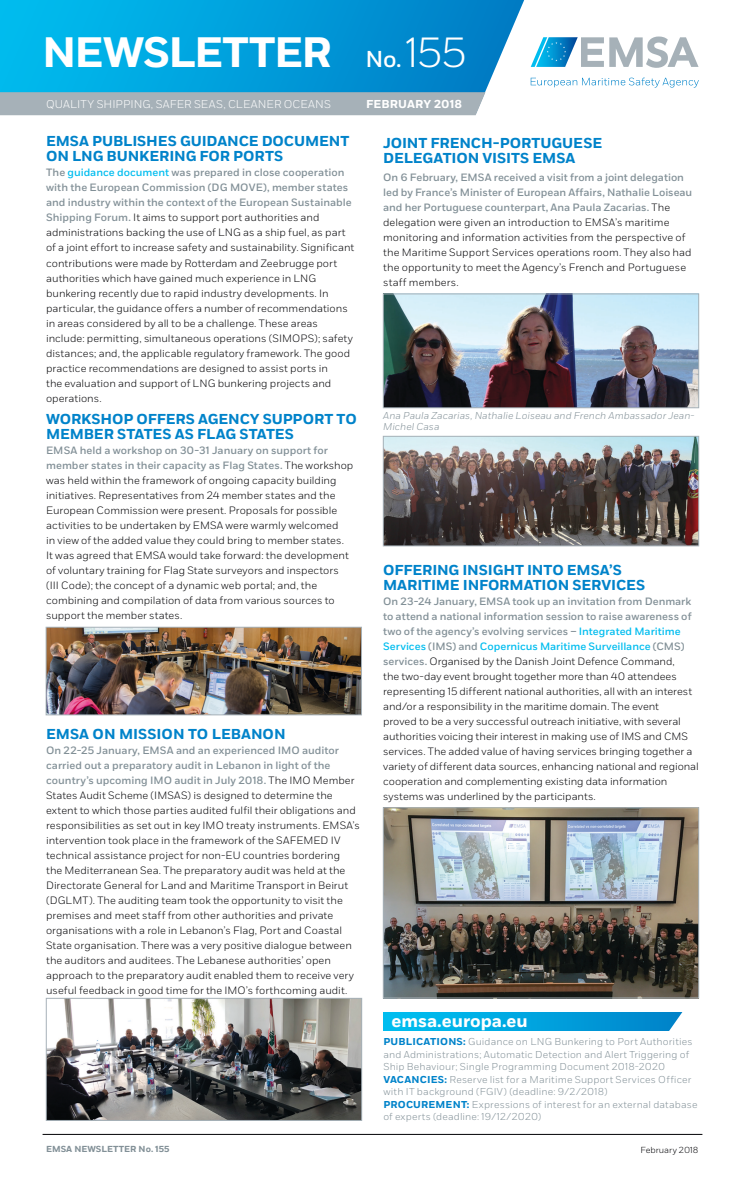
<style>
.page{position:relative;width:745px;height:1185px;background:#fff}
.page>*{position:absolute;margin:0;border:0;box-sizing:border-box;transform-origin:0 0}
.t1{font:700 42.38px "Fort";letter-spacing:-.035em;color:#fff}
.t2{font:500 23px "Fort";color:#fff}
.nadpis_clanku{font:700 17.5px "Fort";color:#fff}
.t3{font:700 14.38px/15px "Fort";letter-spacing:-.005em;color:#0083ca}
.t4{font:700 11.5px "Fort";letter-spacing:.015em;color:#fff}
.t5{font:300 11.25px "Fort";letter-spacing:.005em;color:#fff}
.t6{font:300 10.62px/15px "Fort";color:#020205}
.t7{font:300 10px/12.5px "Fort";letter-spacing:.015em;color:#829097}
.t8{font:italic 300 10px/11.2px "Fort";letter-spacing:.005em;color:#829097}
.text{font:700 8.75px "Fort";color:#829097}
.text-2{font:300 8.75px "Fort";color:#020205}
.s1{font-weight:300;font-size:42.12px}
.s2{font-weight:500;color:#829097}
.s3{font-weight:500;color:#00bdef}
.s4{font-weight:700;color:#0083ca}
</style>
<div class="page">
<svg style="left:0;top:0;width:534px;height:93px;background:#0ca2dc"></svg>
<svg style="left:530px;top:78px;width:168px;height:10px"></svg>
<svg style="left:530px;top:37px;width:73px;height:30px"></svg>
<svg style="left:609px;top:36px;width:89px;height:32px"></svg>
<div style="left:0;top:92px;width:485px;height:23px;background:#a6b1b8"></div>
<svg style="left:383px;top:1012px;width:283px;height:18px;background:#00a4df"></svg>
<svg style="left:666px;top:1012px;width:17px;height:19px"></svg>
<img style="left:385px;top:438px;width:311px;height:106px">
<div style="left:383px;top:436px;width:315px;height:110px;border:1px solid #a6b1b8"></div>
<img style="left:385px;top:296px;width:311px;height:110px">
<div style="left:383px;top:294px;width:315px;height:114px;border:1px solid #a6b1b8"></div>
<img style="left:385px;top:809px;width:311px;height:186px">
<div style="left:383px;top:807px;width:315px;height:190px;border:1px solid #a6b1b8"></div>
<img style="left:48px;top:629px;width:311px;height:84px">
<div style="left:46px;top:627px;width:315px;height:88px;border:1px solid #a6b1b8"></div>
<img style="left:48px;top:999px;width:311px;height:119px">
<div style="left:46px;top:997px;width:315px;height:123px;border:1px solid #a6b1b8"></div>
<hr style="left:43px;top:1133px;width:659px;height:1px;background:#020205">
<h1 class="t1" style="left:42px;top:26px;width:291px">NEWSLETTER</h1>
<p class="t5" style="left:46px;top:97px;width:286px">QUALITY SHIPPING, SAFER SEAS, CLEANER OCEANS</p>
<p class="t2" style="left:365px;top:45px;width:102px">No. <span class="s1">155</span></p>
<p class="t4" style="left:366px;top:97px;width:97px">FEBRUARY 2018</p>
<p class="t3" style="left:46px;top:134px;width:304px">EMSA PUBLISHES GUIDANCE DOCUMENT<br>ON LNG BUNKERING FOR PORTS</p>
<p class="t6" style="left:46px;top:165px;width:309px"><span class="s2">The</span> <span class="s3">guidance document</span> <span class="s2">was prepared in close cooperation with the European Commission (DG MOVE), member states and industry within the context of the European Sustainable Shipping Forum.</span> It aims to support port authorities and administrations backing the use of LNG as a ship fuel, as part of a joint effort to increase safety and sustainability. Significant contributions were made by Rotterdam and Zeebrugge port authorities which have gained much experience in LNG bunkering recently due to rapid industry developments. In particular, the guidance offers a number of recommendations in areas considered by all to be a challenge. These areas include: permitting, simultaneous operations (SIMOPS); safety distances; and, the applicable regulatory framework. The good practice recommendations are designed to assist ports in<br>the evaluation and support of LNG bunkering projects and operations.</p>
<p class="t3" style="left:46px;top:411px;width:312px">WORKSHOP OFFERS AGENCY SUPPORT TO<br>MEMBER STATES AS FLAG STATES</p>
<p class="t6" style="left:46px;top:442px;width:308px"><span class="s2">EMSA held a workshop on 30-31 January on support for member states in their capacity as Flag States.</span> The workshop was held within the framework of ongoing capacity building initiatives. Representatives from 24 member states and the European Commission were present. Proposals for possible activities to be undertaken by EMSA were warmly welcomed<br>in view of the added value they could bring to member states.<br>It was agreed that EMSA would take forward: the development of voluntary training for Flag State surveyors and inspectors (III Code); the concept of a dynamic web portal; and, the combining and compilation of data from various sources to support the member states.</p>
<p class="t3" style="left:46px;top:726px;width:241px">EMSA ON MISSION TO LEBANON</p>
<p class="t6" style="left:46px;top:742px;width:315px"><span class="s2">On 22-25 January, EMSA and an experienced IMO auditor carried out a preparatory audit in Lebanon in light of the country’s upcoming IMO audit in July 2018.</span> The IMO Member States Audit Scheme (IMSAS) is designed to determine the extent to which those parties audited fulfil their obligations and responsibilities as set out in key IMO treaty instruments. EMSA’s intervention took place in the framework of the SAFEMED IV technical assistance project for non-EU countries bordering<br>the Mediterranean Sea. The preparatory audit was held at the Directorate General for Land and Maritime Transport in Beirut (DGLMT). The auditing team took the opportunity to visit the premises and meet staff from other authorities and private organisations with a role in Lebanon’s Flag, Port and Coastal State organisation. There was a very positive dialogue between the auditors and auditees. The Lebanese authorities’ open approach to the preparatory audit enabled them to receive very useful feedback in good time for the IMO’s forthcoming audit.</p>
<p class="t3" style="left:383px;top:135px;width:220px">JOINT FRENCH-PORTUGUESE<br>DELEGATION VISITS EMSA</p>
<p class="t6" style="left:383px;top:170px;width:310px"><span class="s2">On 6 February, EMSA received a visit from a joint delegation led by France’s Minister of European Affairs, Nathalie Loiseau and her Portuguese counterpart, Ana Paula Zacarias.</span> The delegation were given an introduction to EMSA’s maritime monitoring and information activities from the perspective of the Maritime Support Services operations room. They also had the opportunity to meet the Agency’s French and Portuguese staff members.</p>
<p class="t8" style="left:383px;top:410px;width:313px">Ana Paula Zacarias, Nathalie Loiseau and French Ambassador Jean-<br>Michel Casa</p>
<p class="t3" style="left:383px;top:563px;width:264px">OFFERING INSIGHT INTO EMSA’S<br>MARITIME INFORMATION SERVICES</p>
<p class="t6" style="left:383px;top:593px;width:317px"><span class="s2">On 23-24 January, EMSA took up an invitation from Denmark to attend a national information session to raise awareness of two of the agency’s evolving services –</span> <span class="s3">Integrated Maritime Services</span> <span class="s2">(IMS) and</span> <span class="s3">Copernicus Maritime Surveillance</span> <span class="s2">(CMS) services.</span> Organised by the Danish Joint Defence Command,<br>the two-day event brought together more than 40 attendees representing 15 different national authorities, all with an interest and/or a responsibility in the maritime domain. The event<br>proved to be a very successful outreach initiative, with several authorities voicing their interest in making use of IMS and CMS services. The added value of having services bringing together a variety of different data sources, enhancing national and regional cooperation and complementing existing data information systems was underlined by the participants.</p>
<p class="nadpis_clanku" style="left:391px;top:1010px;width:138px">emsa.europa.eu</p>
<p class="t7" style="left:383px;top:1035px;width:315px"><span class="s4">PUBLICATIONS:</span> Guidance on LNG Bunkering to Port Authorities and Administrations; Automatic Detection and Alert Triggering of Ship Behaviour; Single Programming Document 2018-2020<br><span class="s4">VACANCIES:</span> Reserve list for a Maritime Support Services Officer with IT background (FGIV) (deadline: 9/2/2018)<br><span class="s4">PROCUREMENT:</span> Expressions of interest for an external database of experts (deadline: 19/12/2020)</p>
<p class="text" style="left:46px;top:1142px;width:125px">EMSA NEWSLETTER No. 155</p>
<p class="text-2" style="left:640px;top:1144px;width:59px">February 2018</p>
</div>
